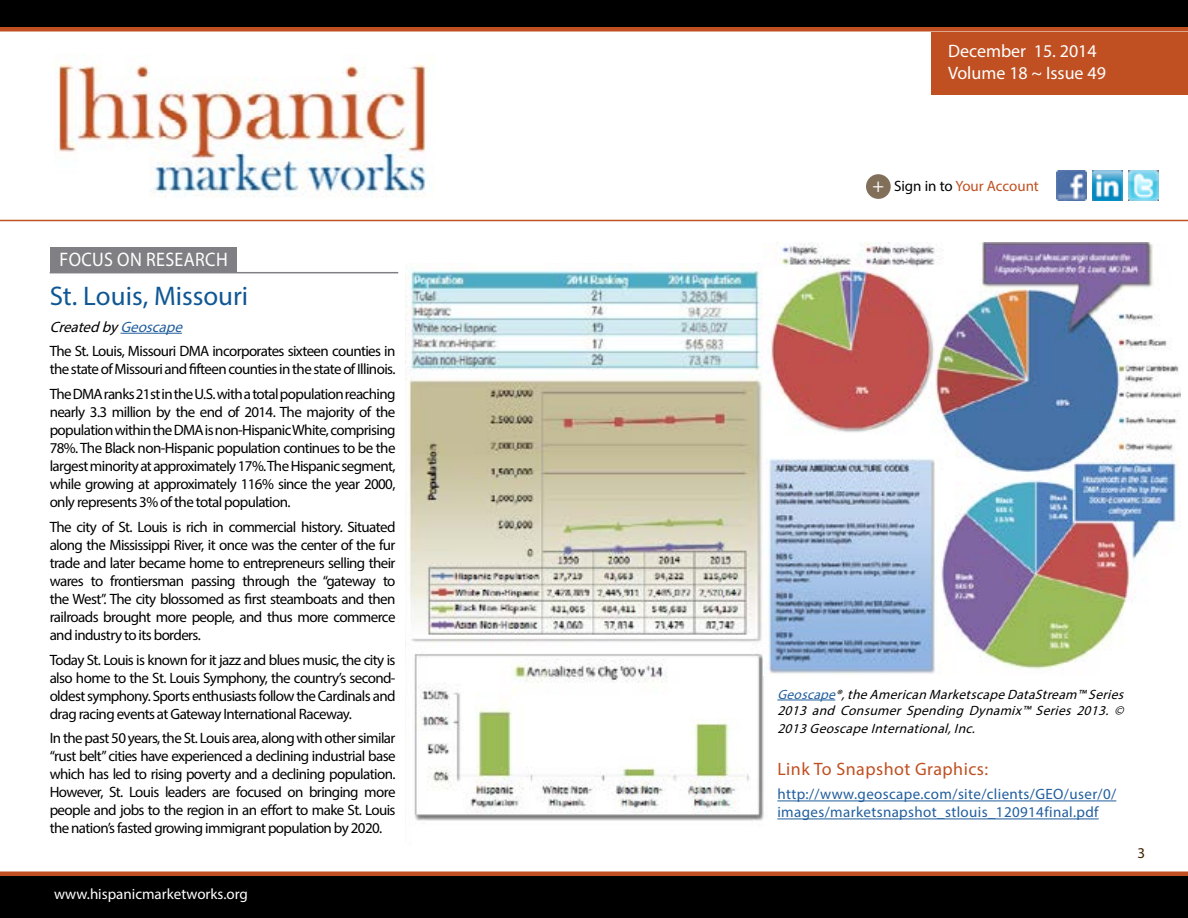
<style>
.page{position:relative;width:1188px;height:918px;background:#fff}
.page>*{position:absolute;margin:0;border:0;box-sizing:border-box;transform-origin:0 0}
.t1{font:27px "Myriad Pro";color:#105794}
.t2{font:19.65px "Myriad Pro";letter-spacing:.02em;color:#fff;scale:.92 1}
.t3{font:18px/21.6px "Myriad Pro";color:#fff}
.t4{font:18px "Myriad Pro";letter-spacing:.025em;color:#c05021}
.t5{font:15px/18px "Myriad Pro";letter-spacing:-.04em;color:#000;text-align:justify}
.t6{font:15px/18px "Myriad Pro";letter-spacing:.025em;color:#215e9e}
.t7{font:15px "Myriad Pro";color:#fff}
.t8{font:15px "Myriad Pro";color:#c05021}
.t9{font:15px "Myriad Pro";color:#3f2100}
.t10{font:italic 13.5px/16.2px "Myriad Pro";color:#000}
.s1{font-style:italic}
.s2{font-style:italic;color:#215e9e}
.s3{font-size:19.5px;color:#fff}
.s4{color:#000}
.s5{color:#215e9e}
</style>
<div class="page">
<div style="left:0;top:874px;width:1188px;height:44px;background:#000"></div>
<hr style="left:0;top:872px;width:1188px;height:4px;background:#c05021">
<div style="left:0;top:27px;width:1188px;height:5px;background:#c05021"></div>
<div style="left:932px;top:32px;width:256px;height:62px;background:#c05021"></div>
<img style="left:1057px;top:170px;width:30px;height:30px">
<img style="left:1129px;top:170px;width:30px;height:30px">
<img style="left:1093px;top:170px;width:30px;height:30px">
<div style="left:866px;top:174px;width:25px;height:25px;background:#826f59;border-radius:50%"></div>
<div style="left:0;top:0;width:1188px;height:27px;background:#000"></div>
<hr style="left:0;top:220px;width:1188px;height:1px;background:#c05021">
<img style="left:54px;top:54px;width:381px;height:144px">
<hr style="left:120px;top:333px;width:62px;height:1px;background:#215e9e">
<div style="left:50px;top:247px;width:187px;height:26px;background:#807f83"></div>
<hr style="left:50px;top:272px;width:348px;height:1px;background:#807f83">
<hr style="left:777px;top:700px;width:58px;height:1px;background:#215e9e">
<hr style="left:777px;top:801px;width:339px;height:1px;background:#215e9e">
<hr style="left:777px;top:819px;width:322px;height:1px;background:#215e9e">
<img style="left:405px;top:263px;width:359px;height:558px">
<img style="left:764px;top:243px;width:416px;height:431px">
<h2 class="t2" style="left:60px;top:248px;width:184px">FOCUS ON RESEARCH</h2>
<h1 class="t1" style="left:50px;top:279px;width:200px">St. Louis, Missouri</h1>
<p class="t5" style="left:50px;top:314px;width:347px;line-height:24.8px"><span class="s1">Createdby</span><span class="s2">Geoscape<br></span>The St. Louis, Missouri DMA incorporates sixteen counties in</p>
<p class="t5" style="left:50px;top:357px;width:347px;line-height:24.8px">the state of Missouri and fifteen counties in the state of Illinois.<br>The DMA ranks 21st in the U.S. with a total population reaching</p>
<p class="t5" style="left:50px;top:403px;width:347px">nearly 3.3 million by the end of 2014. The majority of the population within the DMA is non-Hispanic White, comprising 78%. The Black non-Hispanic population continues to be the largest minority at approximately 17%. The Hispanic segment, while growing at approximately 116% since the year 2000, only represents 3% of the total population.</p>
<p class="t5" style="left:50px;top:518px;width:347px">The city of St. Louis is rich in commercial history. Situated along the Mississippi River, it once was the center of the fur trade and later became home to entrepreneurs selling their wares to frontiersman passing through the “gateway to the West”. The city blossomed as first steamboats and then railroads brought more people, and thus more commerce and industry to its borders.</p>
<p class="t5" style="left:50px;top:650px;width:347px">Today St. Louis is known for it jazz and blues music, the city is also home to the St. Louis Symphony, the country’s second&shy;oldest symphony. Sports enthusiasts follow the Cardinals and drag racing events at Gateway International Raceway.</p>
<p class="t5" style="left:50px;top:729px;width:347px">In the past 50 years, the St. Louis area, along with other similar “rust belt” cities have experienced a declining industrial base which has led to rising poverty and a declining population.<br>However, St. Louis leaders are focused on bringing more people and jobs to the region in an effort to make St. Louis the nation’s fasted growing immigrant population by 2020.</p>
<p class="t7" style="left:54px;top:884px;width:195px">www.hispanicmarketworks.org</p>
<p class="t3" style="left:948px;top:40px;width:159px">December 15. 2014<br>Volume 18 ~ Issue 49</p>
<p class="t8" style="left:872px;top:177px;width:168px"><span class="s3">+</span> <span class="s4">Sign in to</span> Your Account</p>
<p class="t10" style="left:777px;top:686px;width:352px"><span class="s5">Geoscape</span>®,theAmerican MarketscapeDataStream™ Series<br>2013 and Consumer Spending Dynamix™ Series 2013. ©</p>
<p class="t10" style="left:777px;top:720px;width:203px">2013GeoscapeInternational,Inc.</p>
<p class="t4" style="left:777px;top:758px;width:212px">Link To Snapshot Graphics:</p>
<p class="t6" style="left:777px;top:785px;width:341px">http://www.geoscape.com/site/clients/GEO/user/0/ images/marketsnapshot_stlouis_120914final.pdf</p>
<p class="t9" style="left:1137px;top:844px;width:9px">3</p>
</div>
